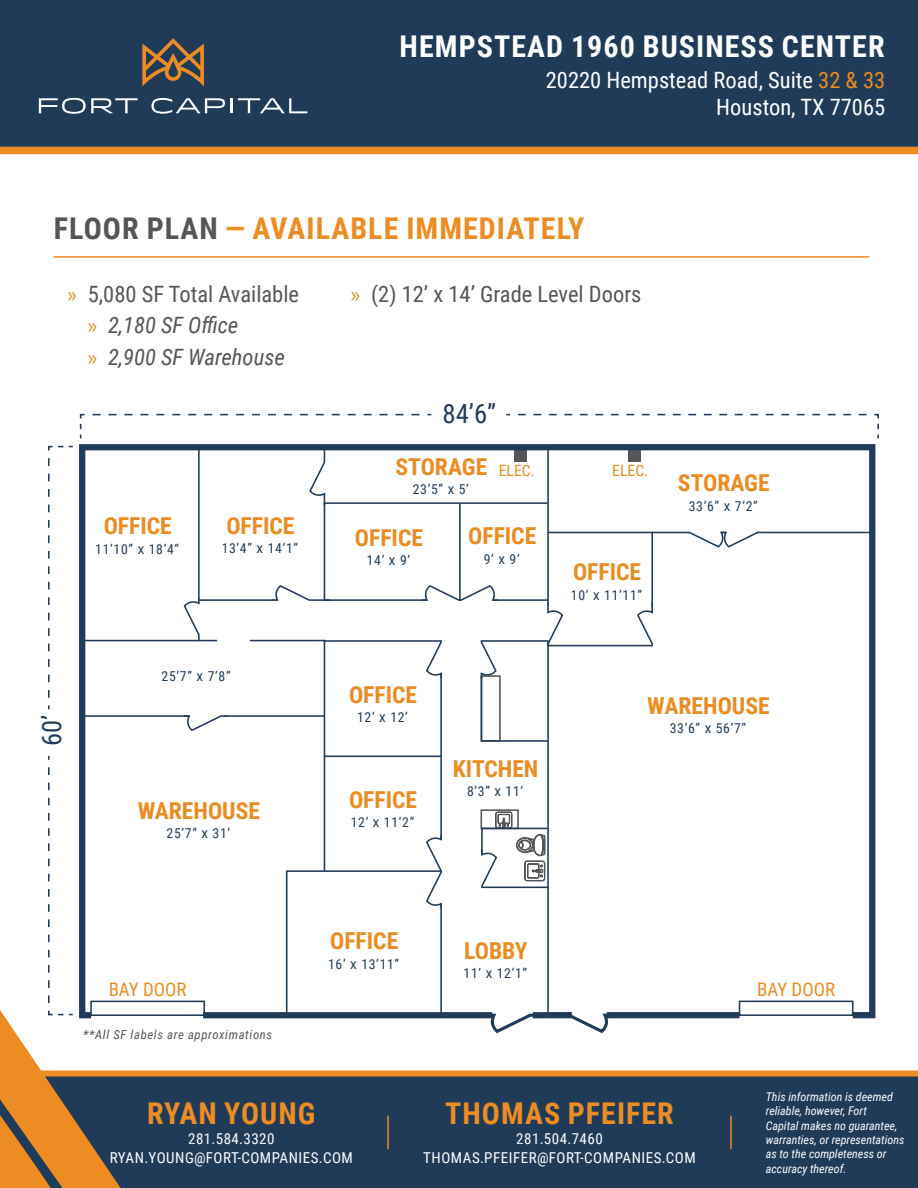
<style>
.page{position:relative;width:918px;height:1188px;background:#fff}
.page>*{position:absolute;margin:0;border:0;box-sizing:border-box;transform-origin:0 0}
.t1{font:700 30px "Roboto Condensed";letter-spacing:.035em;color:#ec8c22}
.t2{font:700 30px "Roboto Condensed";letter-spacing:.035em;color:#fff}
.t3{font:26.7px "Roboto Condensed";color:#213c5a}
.t4{font:26.4px "Roboto Condensed";color:#213c5a}
.t5{font:700 23.4px "Roboto Condensed";color:#eb8c23}
.t6{font:22.5px "Roboto Condensed";color:#535659}
.t7{font:22.5px/27px "Roboto Condensed";color:#fff;text-align:right}
.t8{font:italic 22.5px "Roboto Condensed";color:#535659}
.t9{font:18.75px "Roboto Condensed";color:#eb8c23}
.t10{font:15.6px "Roboto Condensed";color:#eb8c23}
.t11{font:15px "Roboto Condensed";letter-spacing:.035em;color:#fff}
.t12{font:13.65px "Roboto Condensed";letter-spacing:.05em;color:#213c5a}
.t13{font:italic 12.6px "Roboto Condensed";letter-spacing:.05em;color:#54565a}
.t14{font:italic 12px/14.4px "Roboto Condensed";color:#fff}
.s1{color:#ec8c22}
.s2{color:#535659}
.s3{font-family:"Myriad Pro";color:#ec8c22}
.s4{font-family:"Myriad Pro";font-style:normal;color:#ec8c22}
</style>
<div class="page">
<svg style="left:79px;top:413px;width:6px;height:16px"></svg>
<svg style="left:93px;top:414px;width:338px;height:1px"></svg>
<svg style="left:518px;top:413px;width:361px;height:25px"></svg>
<svg style="left:554px;top:444px;width:322px;height:575px"></svg>
<div style="left:607px;top:1012px;width:133px;height:6px;background:#213c5a"></div>
<div style="left:739px;top:1001px;width:114px;height:15px;border:2px solid #213c5a"></div>
<svg style="left:79px;top:444px;width:475px;height:575px"></svg>
<div style="left:203px;top:1012px;width:289px;height:6px;background:#213c5a"></div>
<div style="left:90px;top:1001px;width:115px;height:15px;border:2px solid #213c5a"></div>
<svg style="left:183px;top:715px;width:45px;height:15px"></svg>
<svg style="left:48px;top:756px;width:2px;height:247px"></svg>
<svg style="left:48px;top:445px;width:25px;height:253px"></svg>
<hr style="left:82px;top:715px;width:107px;height:2px;background:#213c5a">
<hr style="left:224px;top:715px;width:100px;height:2px;background:#213c5a">
<hr style="left:83px;top:640px;width:134px;height:1px;background:#213c5a">
<hr style="left:250px;top:640px;width:75px;height:1px;background:#213c5a">
<svg style="left:183px;top:597px;width:17px;height:45px"></svg>
<hr style="left:199px;top:599px;width:75px;height:2px;background:#213c5a">
<hr style="left:198px;top:447px;width:2px;height:152px;background:#213c5a">
<svg style="left:271px;top:446px;width:383px;height:585px"></svg>
<hr style="left:757px;top:532px;width:113px;height:1px;background:#213c5a">
<svg style="left:687px;top:531px;width:73px;height:16px"></svg>
<hr style="left:652px;top:532px;width:36px;height:1px;background:#213c5a">
<div style="left:0;top:0;width:918px;height:154px;background:#1f3b58"></div>
<svg style="left:142px;top:38px;width:62px;height:48px;background:#6b5943"></svg>
<svg style="left:39px;top:98px;width:99px;height:16px"></svg>
<svg style="left:151px;top:98px;width:74px;height:16px"></svg>
<hr style="left:230px;top:98px;width:3px;height:15px;background:#fff">
<svg style="left:238px;top:98px;width:69px;height:15px"></svg>
<hr style="left:53px;top:256px;width:816px;height:2px;background:#ec8c22">
<div style="left:121px;top:1071px;width:797px;height:117px;background:#1f3b58"></div>
<svg style="left:0;top:1009px;width:121px;height:179px"></svg>
<hr style="left:730px;top:1116px;width:2px;height:33px;background:#ec8c22">
<hr style="left:387px;top:1116px;width:2px;height:33px;background:#ec8c22">
<p class="t2" style="left:400px;top:26px;width:487px">HEMPSTEAD 1960 BUSINESS CENTER</p>
<p class="t7" style="left:546px;top:66px;width:341px">20220 Hempstead Road, Suite <span class="s1">32 &amp; 33<br></span>Houston, TX 77065</p>
<p class="t1" style="left:54px;top:207px;width:532px"><span class="s2">FLOOR PLAN</span> — AVAILABLE IMMEDIATELY</p>
<p class="t6" style="left:68px;top:278px;width:233px"><span class="s3">»</span> 5,080 SF Total Available</p>
<p class="t8" style="left:88px;top:309px;width:152px"><span class="s4">»</span> 2,180 SF Office</p>
<p class="t8" style="left:88px;top:341px;width:198px"><span class="s4">»</span> 2,900 SF Warehouse</p>
<p class="t5" style="left:104px;top:510px;width:70px">OFFICE</p>
<p class="t12" style="left:95px;top:539px;width:85px">11’10” X 18’4”</p>
<p class="t5" style="left:226px;top:509px;width:70px">OFFICE</p>
<p class="t12" style="left:222px;top:539px;width:78px">13’4” X 14’1”</p>
<p class="t3" style="left:33px;top:746px;width:33px;rotate:-90deg">60’</p>
<p class="t12" style="left:162px;top:666px;width:70px">25’7” X 7’8”</p>
<p class="t5" style="left:138px;top:794px;width:124px">WAREHOUSE</p>
<p class="t12" style="left:167px;top:824px;width:65px">25’7” X 31’</p>
<p class="t6" style="left:351px;top:278px;width:292px"><span class="s3">»</span> (2) 12’ x 14’ Grade Level Doors</p>
<p class="t4" style="left:443px;top:396px;width:55px">84’6”</p>
<p class="t5" style="left:396px;top:450px;width:93px">STORAGE</p>
<p class="t12" style="left:413px;top:480px;width:58px">23’5” X 5’</p>
<p class="t5" style="left:678px;top:467px;width:93px">STORAGE</p>
<p class="t12" style="left:689px;top:496px;width:70px">33’6” X 7’2”</p>
<p class="t5" style="left:355px;top:521px;width:70px">OFFICE</p>
<p class="t12" style="left:367px;top:551px;width:45px">14’ X 9’</p>
<p class="t10" style="left:499px;top:460px;width:38px">ELEC.</p>
<p class="t10" style="left:612px;top:460px;width:38px">ELEC.</p>
<p class="t5" style="left:468px;top:520px;width:70px">OFFICE</p>
<p class="t12" style="left:484px;top:549px;width:37px">9’ X 9’</p>
<p class="t5" style="left:573px;top:555px;width:70px">OFFICE</p>
<p class="t12" style="left:571px;top:585px;width:73px">10’ X 11’11”</p>
<p class="t5" style="left:349px;top:678px;width:70px">OFFICE</p>
<p class="t12" style="left:357px;top:708px;width:52px">12’ X 12’</p>
<p class="t5" style="left:349px;top:783px;width:70px">OFFICE</p>
<p class="t12" style="left:351px;top:813px;width:65px">12’ X 11’2”</p>
<p class="t5" style="left:453px;top:752px;width:87px">KITCHEN</p>
<p class="t12" style="left:467px;top:782px;width:58px">8’3” X 11’</p>
<p class="t5" style="left:647px;top:689px;width:124px">WAREHOUSE</p>
<p class="t12" style="left:670px;top:719px;width:78px">33’6” X 56’7”</p>
<p class="t9" style="left:109px;top:976px;width:79px">BAY DOOR</p>
<p class="t13" style="left:83px;top:1025px;width:191px">**All SF labels are approximations</p>
<p class="t5" style="left:330px;top:925px;width:70px">OFFICE</p>
<p class="t12" style="left:328px;top:954px;width:73px">16’ X 13’11”</p>
<p class="t5" style="left:464px;top:934px;width:65px">LOBBY</p>
<p class="t12" style="left:464px;top:964px;width:65px">11’ X 12’1”</p>
<p class="t9" style="left:757px;top:976px;width:79px">BAY DOOR</p>
<p class="t1" style="left:147px;top:1093px;width:170px">RYAN YOUNG</p>
<p class="t11" style="left:188px;top:1128px;width:88px">281.584.3320</p>
<p class="t11" style="left:110px;top:1147px;width:245px">RYAN.YOUNG@FORT-COMPANIES.COM</p>
<p class="t1" style="left:445px;top:1093px;width:230px">THOMAS PFEIFER</p>
<p class="t11" style="left:516px;top:1129px;width:88px">281.504.7460</p>
<p class="t11" style="left:423px;top:1147px;width:274px">THOMAS.PFEIFER@FORT-COMPANIES.COM</p>
<p class="t14" style="left:766px;top:1089px;width:140px">This information is deemed reliable, however, Fort<br>Capital makes no guarantee, warranties, or representations as to the completeness or accuracy thereof.</p>
</div>
